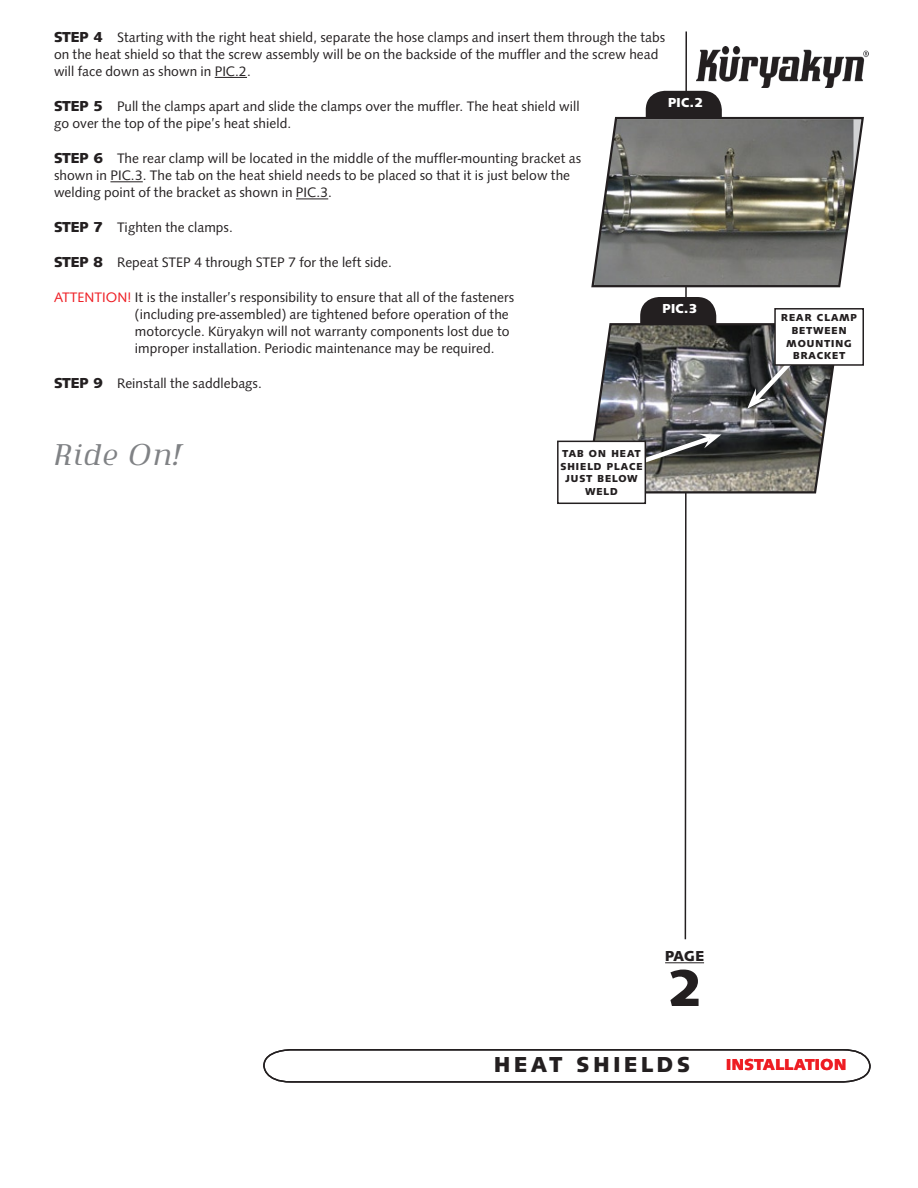
<style>
.page{position:relative;width:918px;height:1188px;background:#fff}
.page>*{position:absolute;margin:0;border:0;box-sizing:border-box;transform-origin:0 0}
.t1{font:54px "Syntax Mdm";color:#231f20}
.t2{font:italic 36px "Metamorphosis";letter-spacing:.025em;color:#808285}
.t3{font:22.5px "Syntax Mdm";letter-spacing:.175em;color:#231f20}
.t4{font:16.5px "Syntax Mdm";color:#ee1d23}
.t5{font:15px "Syntax Mdm";color:#231f20}
.t6{font:14.25px/17.1px "Syntax Rmn";letter-spacing:.005em;color:#231f20}
.t7{font:13.5px "Syntax Mdm";letter-spacing:.03em;color:#fff}
.t8{font:10.5px/12.6px "Syntax Mdm";letter-spacing:.1em;color:#231f20;text-align:center}
.s1{font-family:"Syntax Mdm";font-size:15px}
.s2{color:#ee1d23}
</style>
<div class="page">
<img style="left:722px;top:47px;width:146px;height:40px">
<hr style="left:215px;top:77px;width:32px;height:1px;background:#231f20">
<hr style="left:110px;top:182px;width:33px;height:1px;background:#231f20">
<hr style="left:296px;top:199px;width:32px;height:1px;background:#231f20">
<hr style="left:665px;top:963px;width:39px;height:1px;background:#231f20">
<svg style="left:263px;top:1049px;width:608px;height:34px"></svg>
<svg style="left:591px;top:116px;width:273px;height:172px;background:#83837d"></svg>
<svg style="left:578px;top:323px;width:257px;height:171px"></svg>
<svg style="left:629px;top:31px;width:93px;height:909px"></svg>
<svg style="left:747px;top:350px;width:56px;height:59px;background:#5c5d5e"></svg>
<div style="left:558px;top:441px;width:87px;height:62px;background:#fff"></div>
<div style="left:557px;top:441px;width:89px;height:63px;border:2px solid #231f20"></div>
<div style="left:775px;top:309px;width:88px;height:56px;background:#fff"></div>
<div style="left:774px;top:308px;width:90px;height:58px;border:2px solid #231f20"></div>
<p class="t6" style="left:54px;top:29px;width:613px"><span class="s1">STEP 4</span> Starting with the right heat shield, separate the hose clamps and insert them through the tabs on the heat shield so that the screw assembly will be on the backside of the muffler and the screw head will face down as shown in PIC.2.</p>
<p class="t6" style="left:54px;top:99px;width:527px"><span class="s1">STEP 5</span> Pull the clamps apart and slide the clamps over the muffler. The heat shield will go over the top of the pipe’s heat shield.</p>
<p class="t6" style="left:54px;top:151px;width:529px"><span class="s1">STEP 6</span> The rear clamp will be located in the middle of the muffler-mounting bracket as shown in PIC.3. The tab on the heat shield needs to be placed so that it is just below the welding point of the bracket as shown in PIC.3.</p>
<p class="t6" style="left:54px;top:220px;width:180px"><span class="s1">STEP 7</span> Tighten the clamps.</p>
<p class="t6" style="left:54px;top:255px;width:339px"><span class="s1">STEP 8</span> Repeat STEP 4 through STEP 7 for the left side.</p>
<p class="t6" style="left:135px;top:289px;width:381px;text-indent:-81px"><span class="s2">ATTENTION!</span> It is the installer’s responsibility to ensure that all of the fasteners (including pre-assembled) are tightened before operation of the motorcycle. Küryakyn will not warranty components lost due to improper installation. Periodic maintenance may be required.</p>
<p class="t6" style="left:54px;top:376px;width:209px"><span class="s1">STEP 9</span> Reinstall the saddlebags.</p>
<p class="t7" style="left:668px;top:94px;width:36px">PIC.2</p>
<p class="t7" style="left:662px;top:300px;width:36px">PIC.3</p>
<h2 class="t2" style="left:54px;top:438px;width:133px">Ride On!</h2>
<p class="t8" style="left:560px;top:448px;width:84px">TAB ON HEAT<br>SHIELD PLACE<br>JUST BELOW<br>WELD</p>
<p class="t8" style="left:781px;top:313px;width:76px">REAR CLAMP<br>BETWEEN<br>MOUNTING<br>BRACKET</p>
<p class="t5" style="left:665px;top:946px;width:40px">PAGE</p>
<h1 class="t1" style="left:668px;top:952px;width:35px">2</h1>
<h3 class="t3" style="left:494px;top:1050px;width:197px">HEAT SHI ELDS</h3>
<p class="t4" style="left:726px;top:1053px;width:17px">INSTALLAT</p>
<p class="t4" style="left:815px;top:1053px;width:19px">ION</p>
<p class="t4" style="left:732px;top:1053px;width:12px">TAL</p>
</div>
